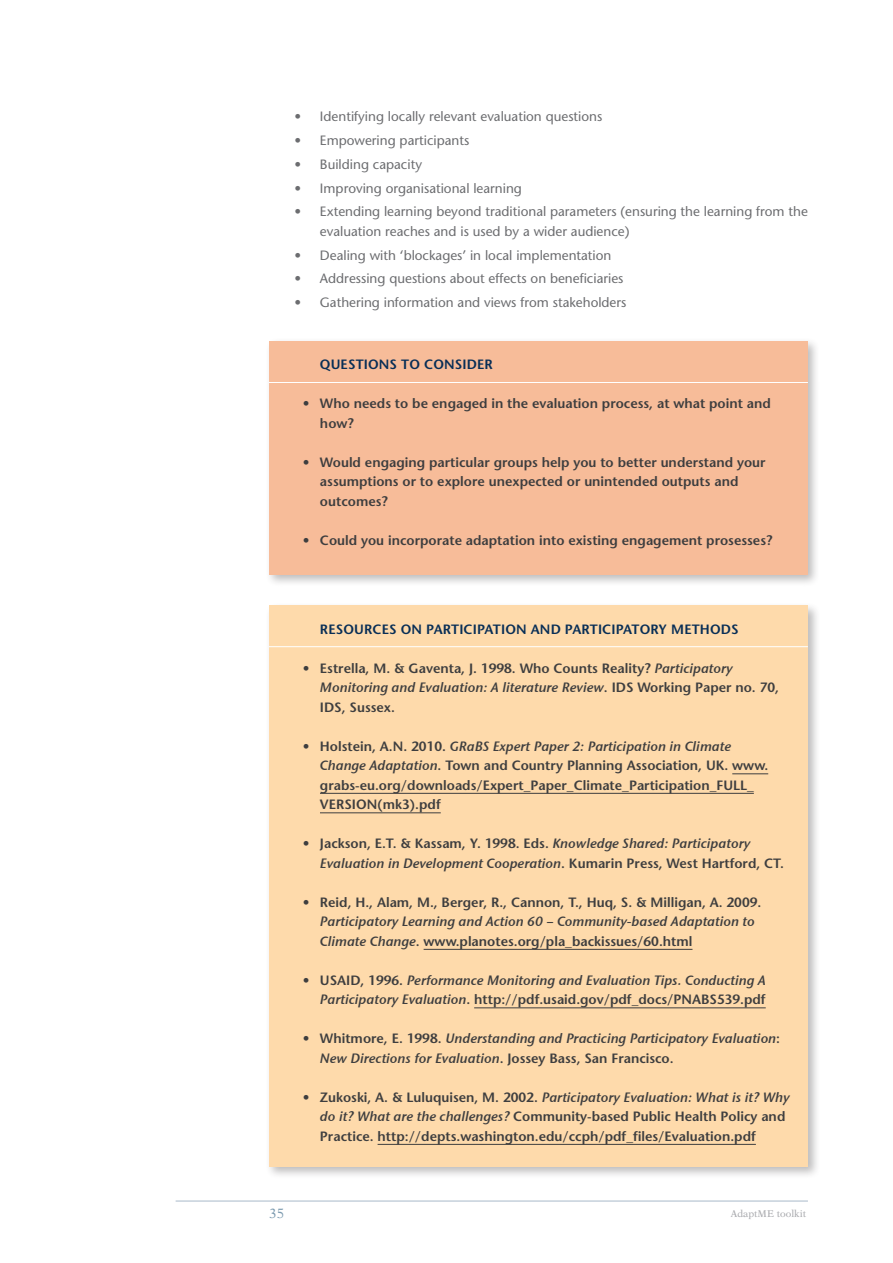
<style>
.page{position:relative;width:893px;height:1263px;background:#fff}
.page>*{position:absolute;margin:0;border:0;box-sizing:border-box;transform-origin:0 0}
.bullets_key_messages{font:600 13.5px/19.5px "Stone Sans";color:#3e3e3f}
.bullets_key_messages-2{font:13.5px/19.5px "Stone Sans Sem ITCTT Semi Ita";color:#3e3e3f}
.bullets_small_space{font:13.5px/19.5px "Stone Sans";color:#6c6d70}
.Key_messages_subhead{font:600 13.5px "Stone Sans";letter-spacing:.01em;color:#082e56}
.t1{font:13.5px "New Aster";color:#7c9bb0}
.t2{font:9.75px "New Aster";color:#a8a9ad}
.s1{font-family:"Stone Sans Sem ITCTT Semi Ita";font-weight:400}
.s2{font-family:"Stone Sans";font-weight:600}
</style>
<div class="page">
<hr style="left:176px;top:1201px;width:632px;height:1px;background:#a9b9ca">
<div style="left:265px;top:602px;width:556px;height:578px;background:#231f20;opacity:.3"></div>
<div style="left:269px;top:606px;width:539px;height:561px;background:#fedaab"></div>
<hr style="left:269px;top:646px;width:539px;height:1px;background:#fff">
<hr style="left:732px;top:773px;width:36px;height:1px;background:#3e3e3f">
<hr style="left:320px;top:793px;width:434px;height:1px;background:#3e3e3f">
<hr style="left:320px;top:812px;width:121px;height:1px;background:#3e3e3f">
<hr style="left:424px;top:949px;width:268px;height:1px;background:#3e3e3f">
<hr style="left:474px;top:1007px;width:292px;height:1px;background:#3e3e3f">
<hr style="left:378px;top:1144px;width:378px;height:1px;background:#3e3e3f">
<div style="left:265px;top:338px;width:556px;height:250px;background:#231f20;opacity:.3"></div>
<div style="left:269px;top:342px;width:539px;height:233px;background:#f7bc99"></div>
<hr style="left:269px;top:382px;width:539px;height:1px;background:#fff">
<p class="bullets_small_space" style="left:294px;top:107px;width:309px">• Identifying locally relevant evaluation questions</p>
<p class="bullets_small_space" style="left:294px;top:130px;width:176px">• Empowering participants</p>
<p class="bullets_small_space" style="left:294px;top:154px;width:129px">• Building capacity</p>
<p class="bullets_small_space" style="left:294px;top:178px;width:229px">• Improving organisational learning</p>
<p class="bullets_small_space" style="left:320px;top:202px;width:489px;text-indent:-26px">• Extending learning beyond traditional parameters (ensuring the learning from the evaluation reaches and is used by a wider audience)</p>
<p class="bullets_small_space" style="left:294px;top:245px;width:318px">• Dealing with ‘blockages’ in local implementation</p>
<p class="bullets_small_space" style="left:294px;top:269px;width:330px">• Addressing questions about effects on beneficiaries</p>
<p class="bullets_small_space" style="left:294px;top:292px;width:333px">• Gathering information and views from stakeholders</p>
<p class="Key_messages_subhead" style="left:320px;top:356px;width:174px">QUESTIONS TO CONSIDER</p>
<p class="bullets_key_messages" style="left:320px;top:394px;width:452px;text-indent:-17px">• Who needs to be engaged in the evaluation process, at what point and how?</p>
<p class="bullets_key_messages" style="left:320px;top:452px;width:447px;text-indent:-17px">• Would engaging particular groups help you to better understand your assumptions or to explore unexpected or unintended outputs and outcomes?</p>
<p class="bullets_key_messages" style="left:303px;top:530px;width:471px">• Could you incorporate adaptation into existing engagement prosesses?</p>
<p class="Key_messages_subhead" style="left:320px;top:620px;width:420px">RESOURCES ON PARTICIPATION AND PARTICIPATORY METHODS</p>
<p class="bullets_key_messages" style="left:320px;top:658px;width:461px;text-indent:-17px">• Estrella, M. &amp; Gaventa, J. 1998. Who Counts Reality? <span class="s1">Participatory<br>Monitoring and Evaluation: A literature Review</span>. IDS Working Paper no. 70,<br>IDS, Sussex.</p>
<p class="bullets_key_messages" style="left:320px;top:736px;width:450px;text-indent:-17px">• Holstein, A.N. 2010. <span class="s1">GRaBS Expert Paper 2: Participation in Climate Change Adaptation</span>. Town and Country Planning Association, UK. www. grabs-eu.org/downloads/Expert_Paper_Climate_Participation_FULL_ VERSION(mk3).pdf</p>
<p class="bullets_key_messages-2" style="left:320px;top:833px;width:465px;text-indent:-17px"><span class="s2">• Jackson, E.T. &amp; Kassam, Y. 1998. Eds.</span> Knowledge Shared: Participatory<br>Evaluation in Development Cooperation<span class="s2">. Kumarin Press, West Hartford, CT.</span></p>
<p class="bullets_key_messages" style="left:320px;top:892px;width:443px;text-indent:-17px">• Reid, H., Alam, M., Berger, R., Cannon, T., Huq, S. &amp; Milligan, A. 2009.<br><span class="s1">Participatory Learning and Action 60 – Community-based Adaptation to<br>Climate Change</span>. www.planotes.org/pla_backissues/60.html</p>
<p class="bullets_key_messages-2" style="left:303px;top:969px;width:464px;text-align:right"><span class="s2">• USAID, 1996.</span> Performance Monitoring and Evaluation Tips. Conducting A<br>Participatory Evaluation<span class="s2">. http://pdf.usaid.gov/pdf_docs/PNABS539.pdf</span></p>
<p class="bullets_key_messages-2" style="left:320px;top:1028px;width:462px;text-indent:-17px"><span class="s2">• Whitmore, E. 1998.</span> Understanding and Practicing Participatory Evaluation<span class="s2">:<br></span>New Directions for Evaluation<span class="s2">. Jossey Bass, San Francisco.</span></p>
<p class="bullets_key_messages" style="left:320px;top:1087px;width:471px;text-indent:-17px">• Zukoski, A. &amp; Luluquisen, M. 2002. <span class="s1">Participatory Evaluation: What is it? Why do it? What are the challenges?</span> Community-based Public Health Policy and<br>Practice. http://depts.washington.edu/ccph/pdf_files/Evaluation.pdf</p>
<p class="t1" style="left:269px;top:1206px;width:17px">35</p>
<p class="t2" style="left:731px;top:1208px;width:77px">AdaptME toolkit</p>
</div>
